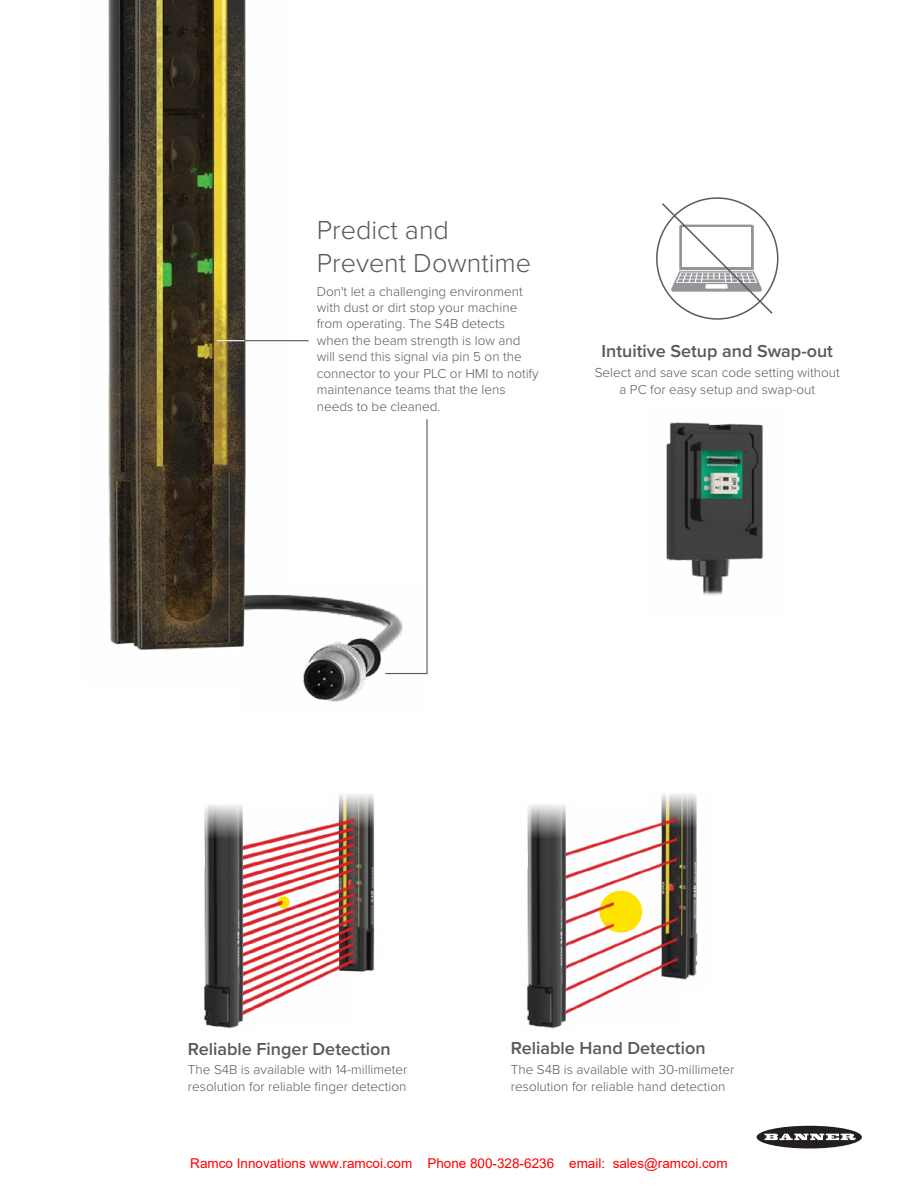
<style>
.page{position:relative;width:918px;height:1188px;background:#fff}
.page>*{position:absolute;margin:0;border:0;box-sizing:border-box;transform-origin:0 0}
.t1{font:300 27px/33px "Proxima Nova";color:#58595b}
.t2{font:600 18px "Proxima Nova";color:#58595b}
.t3{font:300 13.5px/16.5px "Proxima Nova";color:#58595b}
.t4{font:13.5px "Arial";color:#f00}
</style>
<div class="page">
<div style="left:757px;top:1126px;width:105px;height:22px;background:#231f20;border-radius:50%"></div>
<svg style="left:764px;top:1134px;width:92px;height:6px"></svg>
<img style="left:285px;top:595px;width:99px;height:107px">
<img style="left:108px;top:0;width:177px;height:650px">
<img style="left:666px;top:422px;width:97px;height:173px">
<div style="left:656px;top:197px;width:122px;height:123px;border:2px solid #58595b;border-radius:50%"></div>
<svg style="left:660px;top:202px;width:114px;height:113px"></svg>
<hr style="left:217px;top:340px;width:92px;height:1px;background:#58595b">
<svg style="left:384px;top:419px;width:44px;height:256px"></svg>
<img style="left:676px;top:827px;width:22px;height:153px">
<svg style="left:661px;top:794px;width:36px;height:33px"></svg>
<img style="left:354px;top:827px;width:21px;height:145px">
<svg style="left:338px;top:794px;width:37px;height:33px"></svg>
<img style="left:254px;top:809px;width:100px;height:201px">
<img style="left:204px;top:838px;width:50px;height:191px">
<svg style="left:204px;top:805px;width:58px;height:33px"></svg>
<img style="left:577px;top:810px;width:99px;height:199px">
<img style="left:527px;top:838px;width:50px;height:191px">
<svg style="left:527px;top:804px;width:88px;height:34px"></svg>
<svg style="left:217px;top:340px;width:27px;height:1px"></svg>
<h1 class="t1" style="left:317px;top:212px;width:216px">Predict and<br>Prevent Downtime</h1>
<p class="t3" style="left:317px;top:282px;width:223px">Don't let a challenging environment with dust or dirt stop your machine from operating. The S4B detects when the beam strength is low and will send this signal via pin 5 on the connector to your PLC or HMI to notify maintenance teams that the lens needs to be cleaned.</p>
<h2 class="t2" style="left:602px;top:338px;width:233px">Intuitive Setup and Swap-out</h2>
<p class="t3" style="left:595px;top:364px;width:247px;text-align:center">Select and save scan code setting without a PC for easy setup and swap-out</p>
<h2 class="t2" style="left:188px;top:1035px;width:204px">Reliable Finger Detection</h2>
<p class="t3" style="left:188px;top:1061px;width:221px">The S4B is available with 14-millimeter resolution for reliable finger detection</p>
<h2 class="t2" style="left:511px;top:1035px;width:196px">Reliable Hand Detection</h2>
<p class="t3" style="left:511px;top:1061px;width:225px">The S4B is available with 30-millimeter resolution for reliable hand detection</p>
<p class="t4" style="left:190px;top:1154px;width:539px">Ramco Innovations www.ramcoi.com Phone 800-328-6236 email: sales@ramcoi.com</p>
</div>
